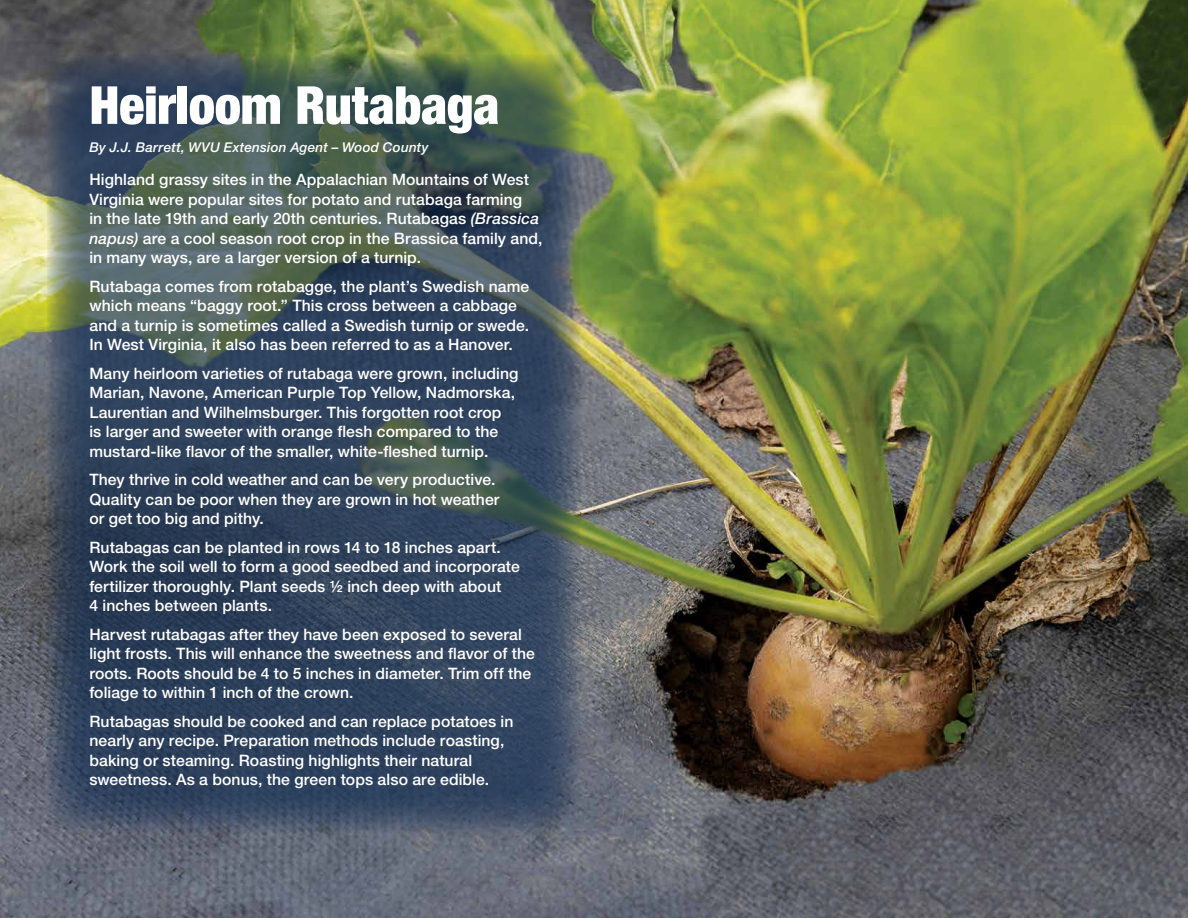
<style>
.page{position:relative;width:1188px;height:918px;background:#fff}
.page>*{position:absolute;margin:0;border:0;box-sizing:border-box;transform-origin:0 0}
.Heading_2_-_ARTICLE_TITLE{font:900 condensed 52.5px "Helvetica Neue LT Std";letter-spacing:-.005em;color:#fff}
.ARTICLE_TEXT{font:500 15.75px/19.5px "Helvetica Neue LT Std";letter-spacing:.005em;color:#fff}
.ARTICLE_AUTHOR{font:italic 500 13.5px "Helvetica Neue LT Std";letter-spacing:.015em;color:#fff}
.s1{font-style:italic}
</style>
<div class="page">
<img style="left:0;top:0;width:1188px;height:918px">
<svg style="left:47px;top:54px;width:534px;height:779px"></svg>
<p class="Heading_2_-_ARTICLE_TITLE" style="left:89px;top:73px;width:412px">Heirloom Rutabaga</p>
<p class="ARTICLE_AUTHOR" style="left:89px;top:140px;width:341px">By J.J. Barrett, WVU Extension Agent – Wood County</p>
<p class="ARTICLE_TEXT" style="left:89px;top:170px;width:455px">Highland grassy sites in the Appalachian Mountains of West Virginia were popular sites for potato and rutabaga farming<br>in the late 19th and early 20th centuries. Rutabagas <span class="s1">(Brassica napus)</span> are a cool season root crop in the Brassica family and, in many ways, are a larger version of a turnip.</p>
<p class="ARTICLE_TEXT" style="left:89px;top:276px;width:442px">Rutabaga comes from rotabagge, the plant’s Swedish name which means “baggy root.” This cross between a cabbage and a turnip is sometimes called a Swedish turnip or swede.<br>In West Virginia, it also has been referred to as a Hanover.</p>
<p class="ARTICLE_TEXT" style="left:89px;top:363px;width:431px">Many heirloom varieties of rutabaga were grown, including Marian, Navone, American Purple Top Yellow, Nadmorska, Laurentian and Wilhelmsburger. This forgotten root crop<br>is larger and sweeter with orange flesh compared to the mustard-like flavor of the smaller, white-fleshed turnip.</p>
<p class="ARTICLE_TEXT" style="left:89px;top:470px;width:412px">They thrive in cold weather and can be very productive.<br>Quality can be poor when they are grown in hot weather or get too big and pithy.</p>
<p class="ARTICLE_TEXT" style="left:89px;top:537px;width:432px">Rutabagas can be planted in rows 14 to 18 inches apart.<br>Work the soil well to form a good seedbed and incorporate fertilizer thoroughly. Plant seeds ½ inch deep with about<br>4 inches between plants.</p>
<p class="ARTICLE_TEXT" style="left:89px;top:624px;width:447px">Harvest rutabagas after they have been exposed to several light frosts. This will enhance the sweetness and flavor of the roots. Roots should be 4 to 5 inches in diameter. Trim off the foliage to within 1 inch of the crown.</p>
<p class="ARTICLE_TEXT" style="left:89px;top:711px;width:426px">Rutabagas should be cooked and can replace potatoes in nearly any recipe. Preparation methods include roasting, baking or steaming. Roasting highlights their natural sweetness. As a bonus, the green tops also are edible.</p>
</div>
